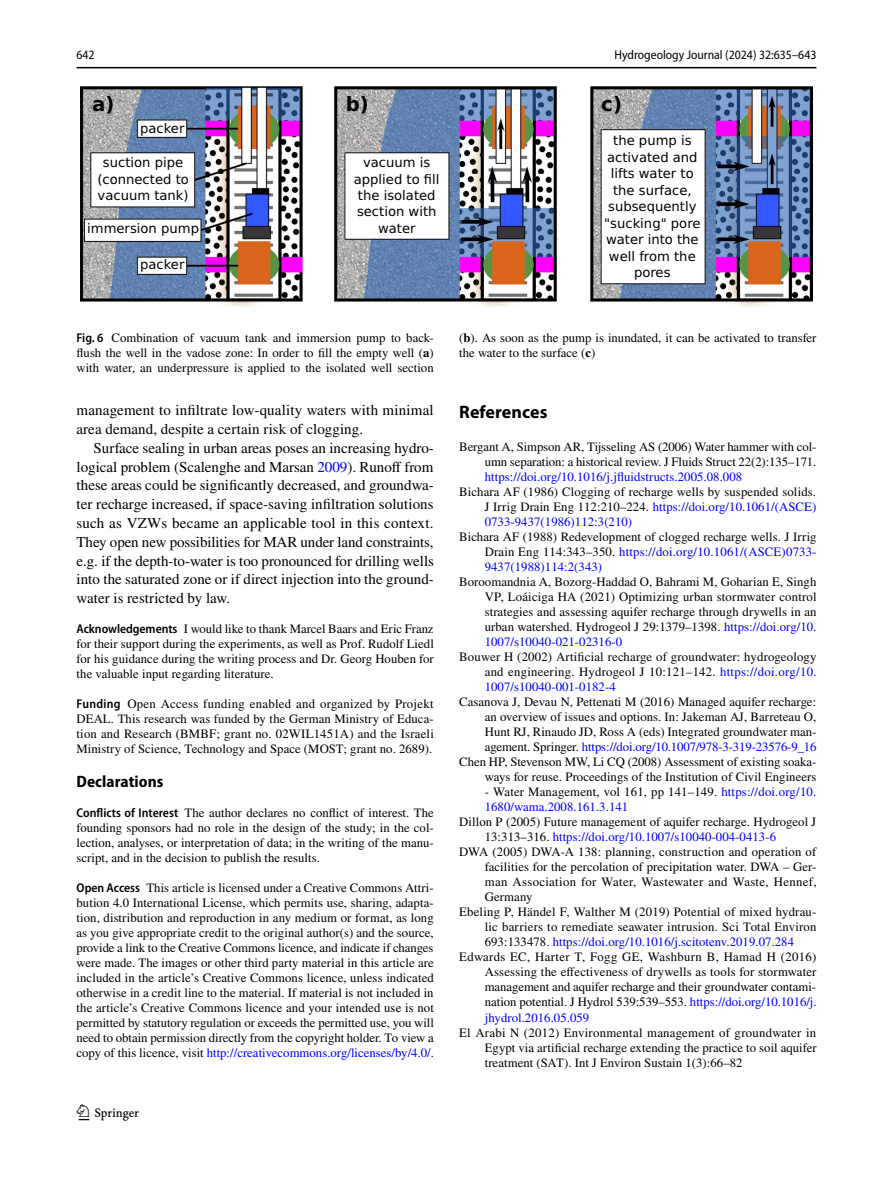
<style>
.page{position:relative;width:893px;height:1187px;background:#fff}
.page>*{position:absolute;margin:0;border:0;box-sizing:border-box;transform-origin:0 0}
.t1{font:22.5px "Springnew Regular 2";color:#000}
.t2{font:19.8px "DejaVu Sans Bold 2";color:#000}
.t3{font:700 18px "Myriad Pro";letter-spacing:.005em;color:#000}
.t4{font:700 semi-condensed 16.5px "Myriad Pro";letter-spacing:.005em;color:#000}
.t5{font:15px/18.8px "STIX";letter-spacing:.005em;color:#000}
.t6{font:13.2px/16.5px "DejaVu Sans 4";color:#000;text-align:center}
.t7{font:12.75px/15px "STIX";letter-spacing:.005em;color:#000;text-align:justify}
.t8{font:12.75px/15px "STIX";letter-spacing:.005em;color:#00f}
.t9{font:12.75px "STIX";letter-spacing:.025em;color:#000}
.t10{font:semi-condensed 12.75px "Myriad Pro";color:#000}
.s1{font-family:"Myriad Pro";font-weight:600;font-stretch:semi-condensed}
.s2{font-weight:700}
.s3{color:#00f}
.s4{color:#000}
</style>
<div class="page">
<hr style="left:77px;top:67px;width:739px;height:1px;background:#000">
<img style="left:81px;top:87px;width:731px;height:220px">
<p class="t10" style="left:77px;top:48px;width:20px">642</p>
<p class="t10" style="left:615px;top:48px;width:203px">Hydrogeology Journal (2024) 32:635–643</p>
<h2 class="t2" style="left:92px;top:88px;width:24px">a)</h2>
<p class="t6" style="left:140px;top:119px;width:46px">packer</p>
<p class="t6" style="left:97px;top:153px;width:93px">suction pipe (connected to vacuum tank)</p>
<p class="t6" style="left:87px;top:220px;width:113px">immersion pump</p>
<p class="t6" style="left:140px;top:255px;width:46px">packer</p>
<h2 class="t2" style="left:346px;top:88px;width:25px">b)</h2>
<p class="t6" style="left:354px;top:153px;width:87px">vacuum is applied to fill the isolated section with water</p>
<h2 class="t2" style="left:601px;top:88px;width:22px">c)</h2>
<p class="t6" style="left:604px;top:132px;width:98px">the pump is activated and lifts water to the surface, subsequently "sucking" pore water into the well from the pores</p>
<p class="t7" style="left:77px;top:331px;width:359px"><span class="s1">Fig. 6</span> Combination of vacuum tank and immersion pump to back&shy;flush the well in the vadose zone: In order to fill the empty well (<span class="s2">a</span>) with water, an underpressure is applied to the isolated well section</p>
<p class="t7" style="left:459px;top:331px;width:359px">(<span class="s2">b</span>). As soon as the pump is inundated, it can be activated to transfer the water to the surface (<span class="s2">c</span>)</p>
<p class="t5" style="left:77px;top:402px;width:359px">management to infiltrate low-quality waters with minimal area demand, despite a certain risk of clogging.</p>
<p class="t5" style="left:77px;top:439px;width:359px;text-align:justify;text-indent:17px">Surface sealing in urban areas poses an increasing hydro&shy;logical problem (Scalenghe and Marsan <span class="s3">2009</span>). Runoff from these areas could be significantly decreased, and groundwa&shy;ter recharge increased, if space-saving infiltration solutions such as VZWs became an applicable tool in this context.<br>They open new possibilities for MAR under land constraints, e.g. if the depth-to-water is too pronounced for drilling wells into the saturated zone or if direct injection into the ground&shy;water is restricted by law.</p>
<p class="t7" style="left:77px;top:622px;width:359px"><span class="s1">Acknowledgements</span> I would like to thank Marcel Baars and Eric Franz for their support during the experiments, as well as Prof. Rudolf Liedl for his guidance during the writing process and Dr. Georg Houben for the valuable input regarding literature.</p>
<p class="t7" style="left:77px;top:697px;width:359px"><span class="s1">Funding</span> Open Access funding enabled and organized by Projekt DEAL. This research was funded by the German Ministry of Educa&shy;tion and Research (BMBF; grant no. 02WIL1451A) and the Israeli Ministry of Science, Technology and Space (MOST; grant no. 2689).</p>
<p class="t4" style="left:77px;top:772px;width:88px">Declarations</p>
<p class="t7" style="left:77px;top:806px;width:359px"><span class="s1">Conflicts of Interest</span> The author declares no conflict of interest. The founding sponsors had no role in the design of the study; in the col&shy;lection, analyses, or interpretation of data; in the writing of the manu&shy;script, and in the decision to publish the results.</p>
<p class="t7" style="left:77px;top:880px;width:359px"><span class="s1">Open Access</span> This article is licensed under a Creative Commons Attri&shy;bution 4.0 International License, which permits use, sharing, adapta&shy;tion, distribution and reproduction in any medium or format, as long as you give appropriate credit to the original author(s) and the source, provide a link to the Creative Commons licence, and indicate if changes were made. The images or other third party material in this article are included in the article’s Creative Commons licence, unless indicated otherwise in a credit line to the material. If material is not included in the article’s Creative Commons licence and your intended use is not permitted by statutory regulation or exceeds the permitted use, you will need to obtain permission directly from the copyright holder. To view a copy of this licence, visit <span class="s3">http://creativecommons.org/licenses/by/4.0/</span>.</p>
<h1 class="t1" style="left:79px;top:1104px;width:62px">1 3</h1>
<h3 class="t3" style="left:459px;top:400px;width:90px">References</h3>
<p class="t7" style="left:459px;top:440px;width:359px;text-align:right">Bergant A, Simpson AR, Tijsseling AS (2006) Water hammer with col&shy;umn separation: a historical review. J Fluids Struct 22(2):135–171.</p>
<p class="t8" style="left:485px;top:470px;width:259px">https://doi.org/10.1016/j.jfluidstructs.2005.08.008</p>
<p class="t7" style="left:485px;top:485px;width:333px;text-indent:-26px">Bichara AF (1986) Clogging of recharge wells by suspended solids.<br>J Irrig Drain Eng 112:210–224. <span class="s3">https://doi.org/10.1061/(ASCE)<br>0733-9437(1986)112:3(210)</span></p>
<p class="t7" style="left:485px;top:530px;width:333px;text-indent:-26px">Bichara AF (1988) Redevelopment of clogged recharge wells. J Irrig Drain Eng 114:343–350. <span class="s3">https://doi.org/10.1061/(ASCE)0733- 9437(1988)114:2(343)</span></p>
<p class="t7" style="left:485px;top:575px;width:333px;text-indent:-26px">Boroomandnia A, Bozorg-Haddad O, Bahrami M, Goharian E, Singh VP, Loáiciga HA (2021) Optimizing urban stormwater control strategies and assessing aquifer recharge through drywells in an urban watershed. Hydrogeol J 29:1379–1398. <span class="s3">https://doi.org/10.<br>1007/s10040-021-02316-0</span></p>
<p class="t7" style="left:485px;top:650px;width:333px;text-indent:-26px">Bouwer H (2002) Artificial recharge of groundwater: hydrogeology and engineering. Hydrogeol J 10:121–142. <span class="s3">https://doi.org/10.<br>1007/s10040-001-0182-4</span></p>
<p class="t7" style="left:459px;top:695px;width:359px;text-align:right">Casanova J, Devau N, Pettenati M (2016) Managed aquifer recharge: an overview of issues and options. In: Jakeman AJ, Barreteau O, Hunt RJ, Rinaudo JD, Ross A (eds) Integrated groundwater man&shy;agement. Springer. <span class="s3">https://doi.org/10.1007/978-3-319-23576-9_16<br></span>Chen HP, Stevenson MW, Li CQ (2008) Assessment of existing soaka&shy;ways for reuse. Proceedings of the Institution of Civil Engineers</p>
<p class="t8" style="left:485px;top:785px;width:333px"><span class="s4">- Water Management, vol 161, pp 141–149.</span> https://doi.org/10.<br>1680/wama.2008.161.3.141</p>
<p class="t7" style="left:459px;top:815px;width:359px">Dillon P (2005) Future management of aquifer recharge. Hydrogeol J</p>
<p class="t8" style="left:485px;top:830px;width:293px"><span class="s4">13:313–316.</span> https://doi.org/10.1007/s10040-004-0413-6</p>
<p class="t7" style="left:459px;top:845px;width:359px">DWA (2005) DWA-A 138: planning, construction and operation of</p>
<p class="t7" style="left:485px;top:860px;width:333px">facilities for the percolation of precipitation water. DWA – Ger-</p>
<p class="t9" style="left:485px;top:873px;width:333px">man Association for Water, Wastewater and Waste, Hennef,</p>
<p class="t7" style="left:485px;top:890px;width:49px">Germany</p>
<p class="t7" style="left:459px;top:905px;width:359px">Ebeling P, Händel F, Walther M (2019) Potential of mixed hydrau-</p>
<p class="t7" style="left:485px;top:920px;width:333px">lic barriers to remediate seawater intrusion. Sci Total Environ</p>
<p class="t8" style="left:485px;top:935px;width:311px"><span class="s4">693:133478.</span> https://doi.org/10.1016/j.scitotenv.2019.07.284</p>
<p class="t9" style="left:459px;top:948px;width:359px">Edwards EC, Harter T, Fogg GE, Washburn B, Hamad H (2016)</p>
<p class="t7" style="left:485px;top:965px;width:333px">Assessing the effectiveness of drywells as tools for stormwater</p>
<p class="t7" style="left:485px;top:980px;width:333px">management and aquifer recharge and their groundwater contami-</p>
<p class="t7" style="left:485px;top:995px;width:333px">nation potential. J Hydrol 539:539–553. <span class="s3">https://doi.org/10.1016/j.</span></p>
<p class="t8" style="left:485px;top:1010px;width:106px">jhydrol.2016.05.059</p>
<p class="t7" style="left:485px;top:1025px;width:333px;text-indent:-26px">El Arabi N (2012) Environmental management of groundwater in Egypt via artificial recharge extending the practice to soil aquifer treatment (SAT). Int J Environ Sustain 1(3):66–82</p>
</div>
